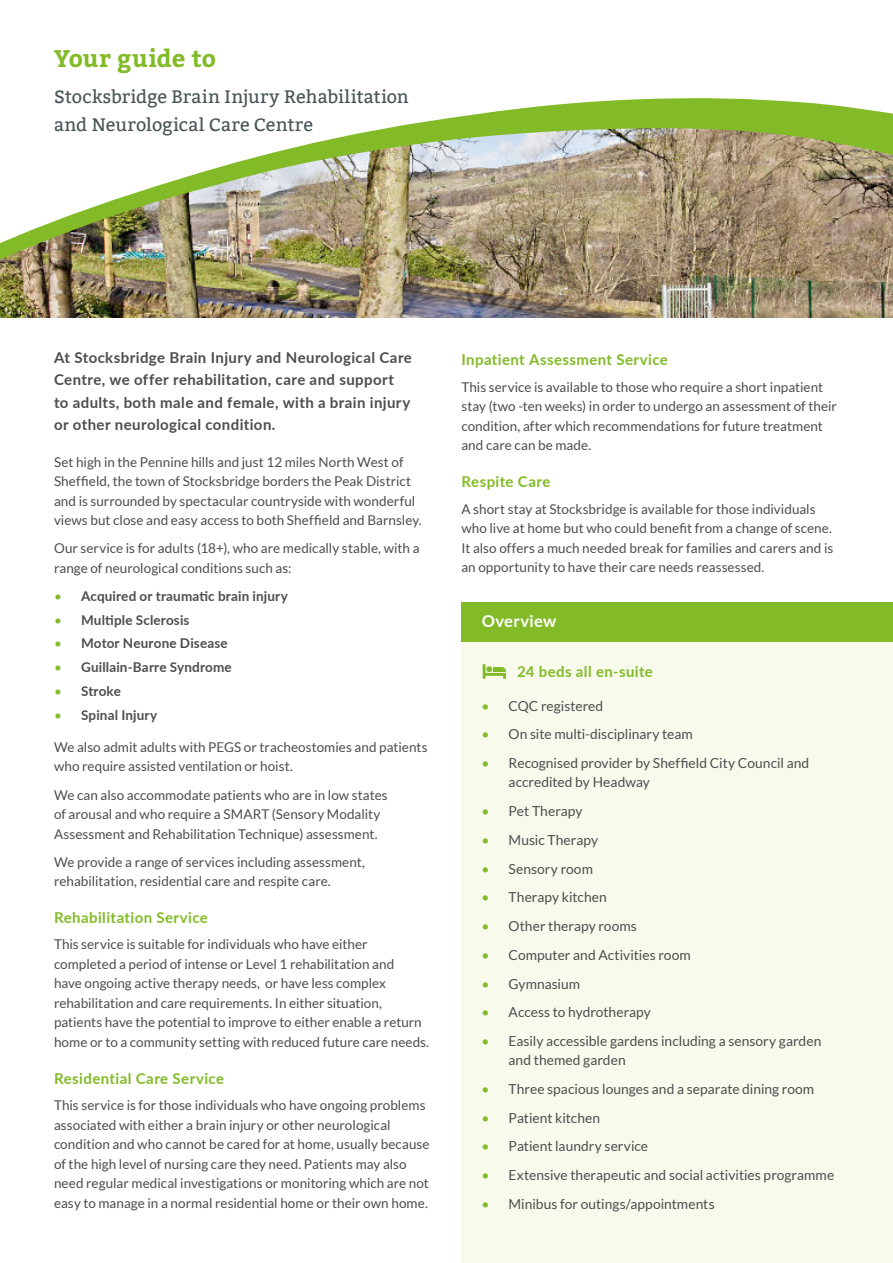
<style>
.page{position:relative;width:893px;height:1263px;background:#fff}
.page>*{position:absolute;margin:0;border:0;box-sizing:border-box;transform-origin:0 0}
.t1{font:700 24px "Bitter";color:#82bb27}
.t2{font:18px/28.5px "Bitter";letter-spacing:.01em;color:#485556}
.t3{font:700 16.5px "Lato";letter-spacing:.025em;color:#fff}
.t4{font:700 15px/22.5px "Lato";letter-spacing:.025em;color:#4d4d4f}
.t5{font:700 15px "Lato";letter-spacing:.025em;color:#82bb27}
.t6{font:13.8px/19px "Lato";color:#4d4d4f}
.t7{font:13.5px/19.5px "Lato";color:#4d4d4f}
.t8{font:700 13.5px "Lato";letter-spacing:.01em;color:#4d4d4f}
.s1{font-weight:400;color:#82bb27}
.s2{color:#82bb27}
</style>
<div class="page">
<div style="left:461px;top:636px;width:432px;height:627px;background:#f8faec"></div>
<img style="left:0;top:275px;width:893px;height:42px">
<img style="left:0;top:98px;width:893px;height:177px">
<svg style="left:483px;top:664px;width:23px;height:15px"></svg>
<div style="left:461px;top:603px;width:432px;height:39px;background:#82bb27"></div>
<h1 class="t1" style="left:54px;top:48px;width:164px">Your guide to</h1>
<h2 class="t2" style="left:54px;top:84px;width:356px">Stocksbridge Brain Injury Rehabilitation and Neurological Care Centre</h2>
<p class="t4" style="left:54px;top:347px;width:359px">At Stocksbridge Brain Injury and Neurological Care Centre, we offer rehabilitation, care and support to adults, both male and female, with a brain injury or other neurological condition.</p>
<p class="t7" style="left:54px;top:453px;width:369px">Set high in the Pennine hills and just 12 miles North West of Sheffield, the town of Stocksbridge borders the Peak District and is surrounded by spectacular countryside with wonderful views but close and easy access to both Sheffield and Barnsley.</p>
<p class="t7" style="left:54px;top:539px;width:367px">Our service is for adults (18+), who are medically stable, with a range of neurological conditions such as:</p>
<p class="t8" style="left:54px;top:586px;width:235px"><span class="s1">•</span> Acquired or traumatic brain injury</p>
<p class="t8" style="left:54px;top:610px;width:137px"><span class="s1">•</span> Multiple Sclerosis</p>
<p class="t8" style="left:54px;top:638px;width:175px"><span class="s1">•</span> Motor Neurone Disease</p>
<p class="t8" style="left:54px;top:662px;width:179px"><span class="s1">•</span> Guillain-Barre Syndrome</p>
<p class="t8" style="left:54px;top:686px;width:68px"><span class="s1">•</span> Stroke</p>
<p class="t8" style="left:54px;top:710px;width:105px"><span class="s1">•</span> Spinal Injury</p>
<p class="t7" style="left:54px;top:737px;width:375px">We also admit adults with PEGS or tracheostomies and patients who require assisted ventilation or hoist.</p>
<p class="t7" style="left:54px;top:785px;width:335px">We can also accommodate patients who are in low states of arousal and who require a SMART (Sensory Modality<br>Assessment and Rehabilitation Technique) assessment.</p>
<p class="t7" style="left:54px;top:852px;width:312px">We provide a range of services including assessment, rehabilitation, residential care and respite care.</p>
<p class="t5" style="left:54px;top:911px;width:155px">Rehabilitation Service</p>
<p class="t7" style="left:54px;top:935px;width:377px">This service is suitable for individuals who have either completed a period of intense or Level 1 rehabilitation and<br>have ongoing active therapy needs, or have less complex rehabilitation and care requirements. In either situation, patients have the potential to improve to either enable a return home or to a community setting with reduced future care needs.</p>
<p class="t5" style="left:54px;top:1072px;width:172px">Residential Care Service</p>
<p class="t7" style="left:54px;top:1096px;width:377px">This service is for those individuals who have ongoing problems associated with either a brain injury or other neurological condition and who cannot be cared for at home, usually because of the high level of nursing care they need. Patients may also need regular medical investigations or monitoring which are not easy to manage in a normal residential home or their own home.</p>
<p class="t5" style="left:461px;top:354px;width:208px">Inpatient Assessment Service</p>
<p class="t7" style="left:461px;top:377px;width:377px">This service is available to those who require a short inpatient stay (two -ten weeks) in order to undergo an assessment of their condition, after which recommendations for future treatment and care can be made.</p>
<p class="t5" style="left:461px;top:476px;width:91px">Respite Care</p>
<p class="t7" style="left:461px;top:499px;width:373px">A short stay at Stocksbridge is available for those individuals who live at home but who could benefit from a change of scene.<br>It also offers a much needed break for families and carers and is an opportunity to have their care needs reassessed.</p>
<p class="t3" style="left:482px;top:614px;width:76px">Overview</p>
<p class="t5" style="left:517px;top:666px;width:137px">24 beds all en-suite</p>
<p class="t6" style="left:482px;top:697px;width:123px"><span class="s2">•</span> CQC registered</p>
<p class="t6" style="left:482px;top:725px;width:213px"><span class="s2">•</span> On site multi-disciplinary team</p>
<p class="t6" style="left:509px;top:753px;width:302px;text-indent:-27px"><span class="s2">•</span> Recognised provider by Sheffield City Council and accredited by Headway</p>
<p class="t6" style="left:482px;top:801px;width:103px"><span class="s2">•</span> Pet Therapy</p>
<p class="t6" style="left:482px;top:830px;width:118px"><span class="s2">•</span> Music Therapy</p>
<p class="t6" style="left:482px;top:859px;width:113px"><span class="s2">•</span> Sensory room</p>
<p class="t6" style="left:482px;top:888px;width:127px"><span class="s2">•</span> Therapy kitchen</p>
<p class="t6" style="left:482px;top:916px;width:157px"><span class="s2">•</span> Other therapy rooms</p>
<p class="t6" style="left:482px;top:945px;width:211px"><span class="s2">•</span> Computer and Activities room</p>
<p class="t6" style="left:482px;top:974px;width:100px"><span class="s2">•</span> Gymnasium</p>
<p class="t6" style="left:482px;top:1003px;width:171px"><span class="s2">•</span> Access to hydrotherapy</p>
<p class="t6" style="left:509px;top:1031px;width:314px;text-indent:-27px"><span class="s2">•</span> Easily accessible gardens including a sensory garden and themed garden</p>
<p class="t6" style="left:482px;top:1079px;width:334px"><span class="s2">•</span> Three spacious lounges and a separate dining room</p>
<p class="t6" style="left:482px;top:1108px;width:120px"><span class="s2">•</span> Patient kitchen</p>
<p class="t6" style="left:482px;top:1137px;width:168px"><span class="s2">•</span> Patient laundry service</p>
<p class="t6" style="left:482px;top:1165px;width:354px"><span class="s2">•</span> Extensive therapeutic and social activities programme</p>
<p class="t6" style="left:482px;top:1194px;width:235px"><span class="s2">•</span> Minibus for outings/appointments</p>
</div>
